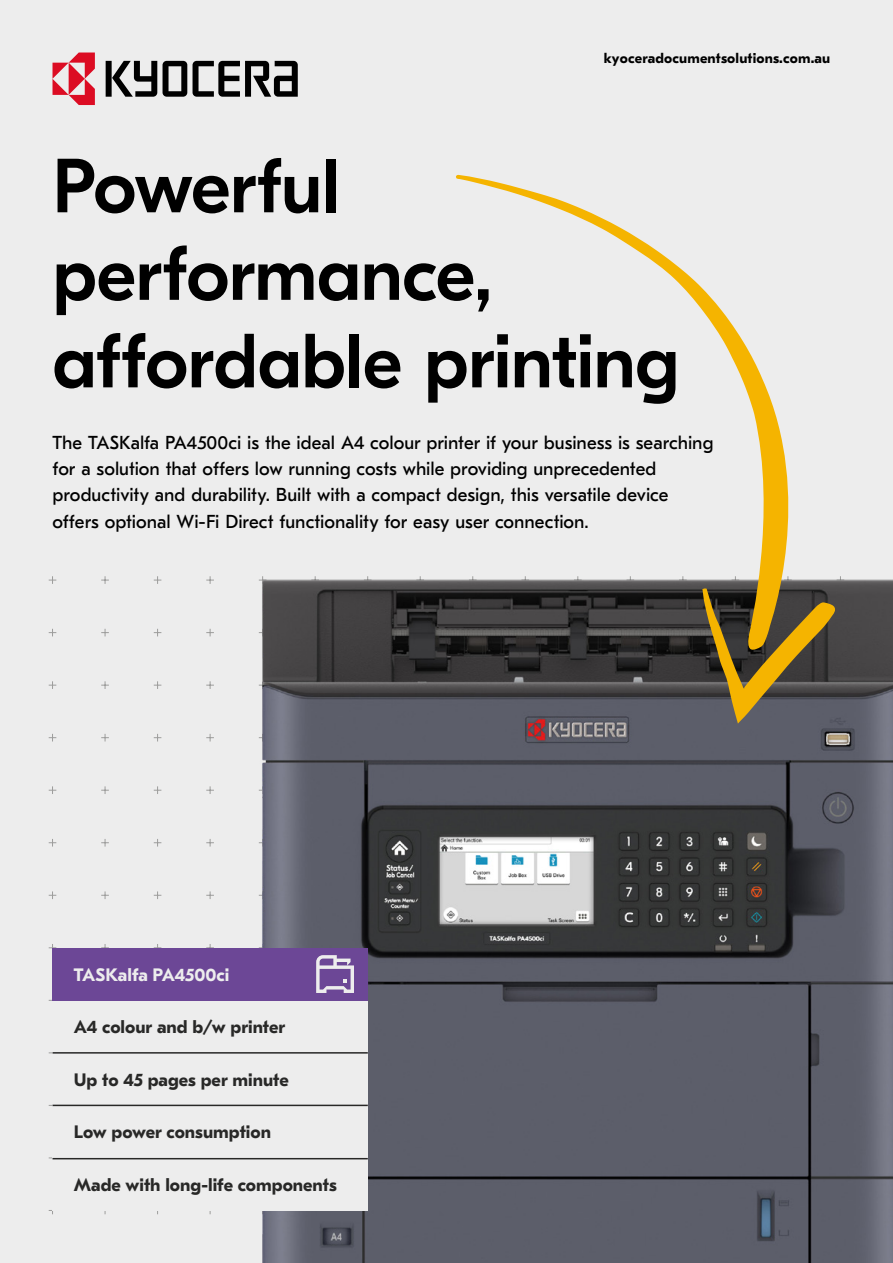
<style>
.page{position:relative;width:893px;height:1263px;background:#ededed}
.page>*{position:absolute;margin:0;border:0;box-sizing:border-box;transform-origin:0 0}
.t1{font:500 76.5px/87.4px "GT Eesti Pro Display";letter-spacing:-.01em;color:#000}
.t2{font:18.75px/26.2px "GT Eesti Pro Text";color:#000}
.t3{font:700 18px "GT Eesti Pro Text";color:#282827}
.t4{font:700 18px "GT Eesti Pro Text";color:#ededed}
.t5{font:700 14.25px "GT Eesti Pro Text";letter-spacing:.01em;color:#000}
</style>
<div class="page">
<svg style="left:193px;top:61px;width:105px;height:36px"></svg>
<svg style="left:163px;top:61px;width:24px;height:36px"></svg>
<svg style="left:106px;top:61px;width:51px;height:36px"></svg>
<svg style="left:53px;top:53px;width:42px;height:52px"></svg>
<img style="left:105px;top:576px;width:788px;height:687px">
<div style="left:53px;top:1105px;width:315px;height:53px;background:#ededed"></div>
<div style="left:53px;top:1158px;width:315px;height:52px;background:#ededed"></div>
<div style="left:53px;top:1053px;width:315px;height:52px;background:#ededed"></div>
<div style="left:53px;top:1000px;width:315px;height:53px;background:#ededed"></div>
<div style="left:53px;top:948px;width:315px;height:52px;background:#6c4796"></div>
<hr style="left:53px;top:1052px;width:315px;height:1px;background:#282827">
<hr style="left:53px;top:1105px;width:315px;height:1px;background:#282827">
<hr style="left:53px;top:1158px;width:315px;height:1px;background:#282827">
<svg style="left:316px;top:955px;width:38px;height:38px"></svg>
<svg style="left:456px;top:175px;width:359px;height:475px"></svg>
<svg style="left:702px;top:588px;width:133px;height:136px;background:#725f30"></svg>
<p class="t5" style="left:604px;top:51px;width:228px">kyoceradocumentsolutions.com.au</p>
<h1 class="t1" style="left:53px;top:144px;width:628px">Powerful performance, affordable printing</h1>
<p class="t2" style="left:53px;top:429px;width:662px">The TASKalfa PA4500ci is the ideal A4 colour printer if your business is searching for a solution that offers low running costs while providing unprecedented productivity and durability. Built with a compact design, this versatile device offers optional Wi-Fi Direct functionality for easy user connection.</p>
<p class="t4" style="left:74px;top:965px;width:157px">TASKalfa PA4500ci</p>
<p class="t3" style="left:74px;top:1017px;width:213px">A4 colour and b/w printer</p>
<p class="t3" style="left:74px;top:1070px;width:217px">Up to 45 pages per minute</p>
<p class="t3" style="left:74px;top:1122px;width:199px">Low power consumption</p>
<p class="t3" style="left:74px;top:1175px;width:265px">Made with long-life components</p>
</div>
